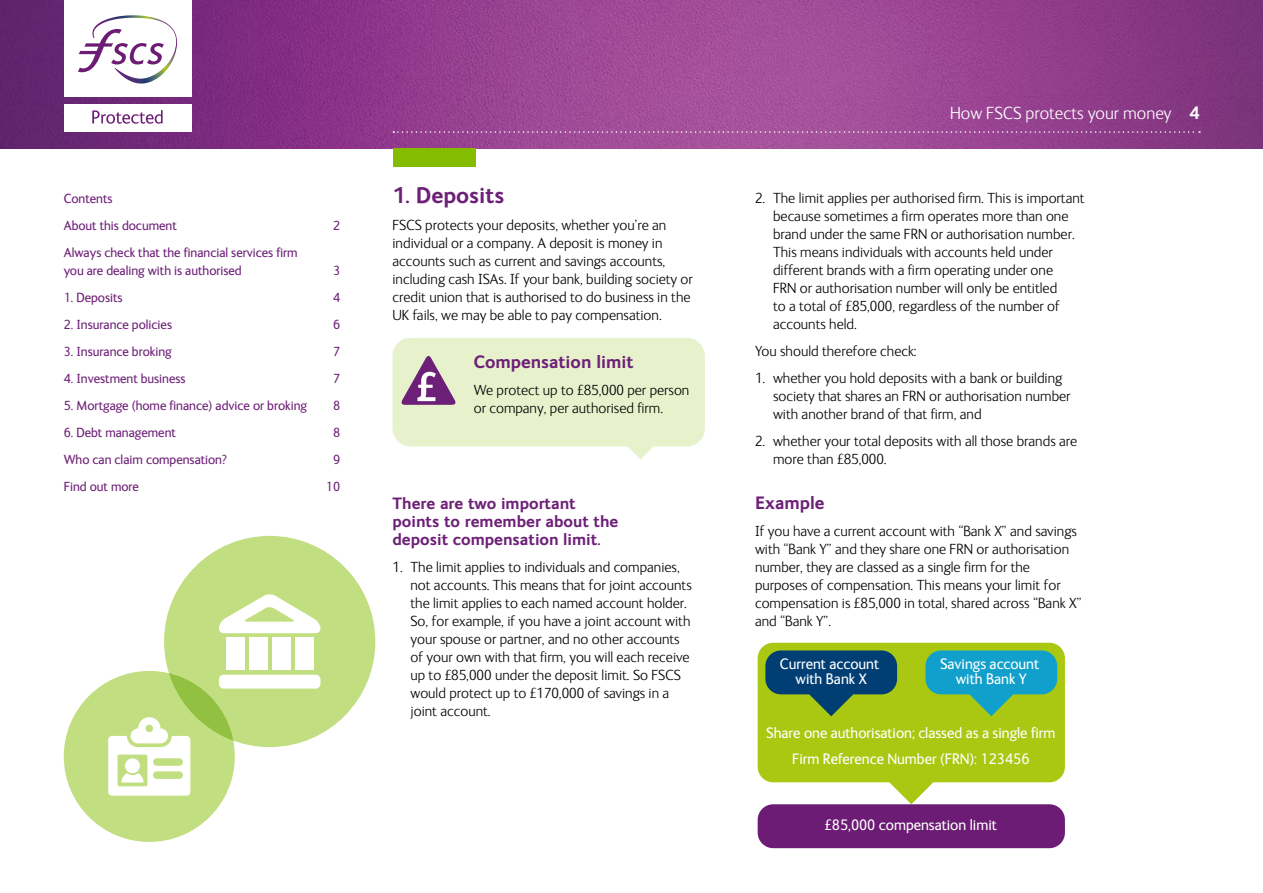
<style>
.page{position:relative;width:1263px;height:893px;background:#fff}
.page>*{position:absolute;margin:0;border:0;box-sizing:border-box;transform-origin:0 0}
.B_Head{font:700 22.5px "FS Ingrid";color:#6d2077}
.t1{font:300 18px "FS Ingrid";color:#fff}
.C_Head{font:700 18px "FS Ingrid";color:#6d2077}
.Text_10_12pt{font:700 16.5px/18px "FS Ingrid";color:#6d2077}
.t2{font:15.45px/15.5px "FS Ingrid";color:#fff;text-align:center}
.Text_indent{font:300 15px/18px "FS Ingrid";color:#000}
.Text_10_12pt-2{font:300 15px/18px "FS Ingrid";color:#000}
.t3{font:13.5px/27px "FS Ingrid";color:#6d2077}
.s1{font-weight:700}
</style>
<div class="page">
<img style="left:0;top:0;width:1263px;height:149px">
<div style="left:64px;top:0;width:127px;height:97px;background:#fff"></div>
<div style="left:64px;top:104px;width:127px;height:28px;background:#fff"></div>
<svg style="left:92px;top:110px;width:71px;height:14px"></svg>
<svg style="left:78px;top:15px;width:99px;height:69px"></svg>
<svg style="left:393px;top:131px;width:807px;height:2px;background:#ad69a7"></svg>
<div style="left:392px;top:338px;width:313px;height:108px;background:#e7f2cc;border-radius:18px"></div>
<svg style="left:401px;top:356px;width:55px;height:49px"></svg>
<div style="left:64px;top:671px;width:171px;height:171px;background:#c1de80;border-radius:50%"></div>
<svg style="left:164px;top:536px;width:211px;height:211px;background:#bfdc7d"></svg>
<svg style="left:219px;top:594px;width:101px;height:39px"></svg>
<div style="left:219px;top:675px;width:101px;height:14px;background:#fff;border-radius:5px"></div>
<div style="left:272px;top:638px;width:18px;height:32px;background:#fff"></div>
<div style="left:295px;top:638px;width:19px;height:32px;background:#fff"></div>
<div style="left:249px;top:638px;width:18px;height:32px;background:#fff"></div>
<div style="left:226px;top:638px;width:18px;height:32px;background:#fff"></div>
<svg style="left:108px;top:717px;width:82px;height:79px"></svg>
<div style="left:758px;top:643px;width:307px;height:139px;background:#aac811;border-radius:15px"></div>
<div style="left:765px;top:650px;width:132px;height:44px;background:#003e74;border-radius:15px"></div>
<div style="left:758px;top:804px;width:307px;height:44px;background:#6c1c74;border-radius:15px"></div>
<div style="left:925px;top:650px;width:132px;height:44px;background:#10a0cb;border-radius:15px"></div>
<svg style="left:809px;top:694px;width:44px;height:22px"></svg>
<svg style="left:969px;top:694px;width:44px;height:22px"></svg>
<svg style="left:889px;top:782px;width:44px;height:22px"></svg>
<div style="left:393px;top:149px;width:83px;height:18px;background:#84bd00"></div>
<svg style="left:618px;top:446px;width:45px;height:13px"></svg>
<p class="t3" style="left:64px;top:184px;width:114px">Contents<br>About this document</p>
<p class="t3" style="left:64px;top:243px;width:235px;line-height:18px">Always check that the financial services firm you are dealing with is authorised</p>
<p class="t3" style="left:333px;top:211px;width:9px">2</p>
<p class="t3" style="left:333px;top:256px;width:9px">3</p>
<p class="t3" style="left:64px;top:283px;width:60px">1. Deposits</p>
<p class="t3" style="left:333px;top:283px;width:9px">4</p>
<p class="t3" style="left:64px;top:310px;width:110px">2. Insurance policies</p>
<p class="t3" style="left:333px;top:310px;width:9px">6</p>
<p class="t3" style="left:64px;top:337px;width:109px">3. Insurance broking</p>
<p class="t3" style="left:333px;top:337px;width:9px">7</p>
<p class="t3" style="left:64px;top:364px;width:123px">4. Investment business</p>
<p class="t3" style="left:333px;top:364px;width:9px">7</p>
<p class="t3" style="left:64px;top:391px;width:245px">5. Mortgage (home finance) advice or broking</p>
<p class="t3" style="left:333px;top:391px;width:9px">8</p>
<p class="t3" style="left:64px;top:418px;width:114px">6. Debt management</p>
<p class="t3" style="left:333px;top:418px;width:9px">8</p>
<p class="t3" style="left:64px;top:445px;width:165px">Who can claim compensation?</p>
<p class="t3" style="left:333px;top:445px;width:9px">9</p>
<p class="t3" style="left:64px;top:472px;width:77px">Find out more</p>
<p class="t3" style="left:326px;top:472px;width:16px">10</p>
<h2 class="B_Head" style="left:392px;top:180px;width:113px">1. Deposits</h2>
<p class="Text_10_12pt-2" style="left:392px;top:215px;width:302px">FSCS protects your deposits, whether you’re an individual or a company. A deposit is money in accounts such as current and savings accounts, including cash ISAs. If your bank, building society or credit union that is authorised to do business in the UK fails, we may be able to pay compensation.</p>
<h3 class="C_Head" style="left:474px;top:350px;width:161px">Compensation limit</h3>
<p class="Text_10_12pt-2" style="left:474px;top:381px;width:217px">We protect up to £85,000 per person or company, per authorised firm.</p>
<p class="Text_10_12pt" style="left:392px;top:494px;width:227px">There are two important points to remember about the deposit compensation limit.</p>
<p class="Text_indent" style="left:410px;top:557px;width:283px;text-indent:-18px">1. The limit applies to individuals and companies, not accounts. This means that for joint accounts the limit applies to each named account holder.<br>So, for example, if you have a joint account with your spouse or partner, and no other accounts of your own with that firm, you will each receive up to £85,000 under the deposit limit. So FSCS would protect up to £170,000 of savings in a joint account.</p>
<p class="t1" style="left:950px;top:101px;width:251px">How FSCS protects your money <span class="s1">4</span></p>
<p class="Text_indent" style="left:773px;top:188px;width:313px;text-indent:-18px">2. The limit applies per authorised firm. This is important because sometimes a firm operates more than one brand under the same FRN or authorisation number.<br>This means individuals with accounts held under different brands with a firm operating under one<br>FRN or authorisation number will only be entitled<br>to a total of £85,000, regardless of the number of accounts held.</p>
<p class="Text_10_12pt-2" style="left:755px;top:341px;width:163px">You should therefore check:</p>
<p class="Text_indent" style="left:773px;top:368px;width:299px;text-indent:-18px">1. whether you hold deposits with a bank or building society that shares an FRN or authorisation number with another brand of that firm, and</p>
<p class="Text_indent" style="left:773px;top:431px;width:306px;text-indent:-18px">2. whether your total deposits with all those brands are more than £85,000.</p>
<h3 class="C_Head" style="left:755px;top:491px;width:71px">Example</h3>
<p class="Text_10_12pt-2" style="left:755px;top:521px;width:328px">If you have a current account with “Bank X” and savings with “Bank Y” and they share one FRN or authorisation number, they are classed as a single firm for the purposes of compensation. This means your limit for compensation is £85,000 in total, shared across “Bank X” and “Bank Y”.</p>
<p class="t2" style="left:780px;top:655px;width:101px">Current account with Bank X</p>
<p class="t2" style="left:940px;top:655px;width:101px">Savings account with Bank Y</p>
<p class="t2" style="left:766px;top:725px;width:291px">Share one authorisation; classed as a single firm</p>
<p class="t2" style="left:792px;top:751px;width:239px">Firm Reference Number (FRN): 123456</p>
<p class="t2" style="left:825px;top:816px;width:173px">£85,000 compensation limit</p>
</div>
